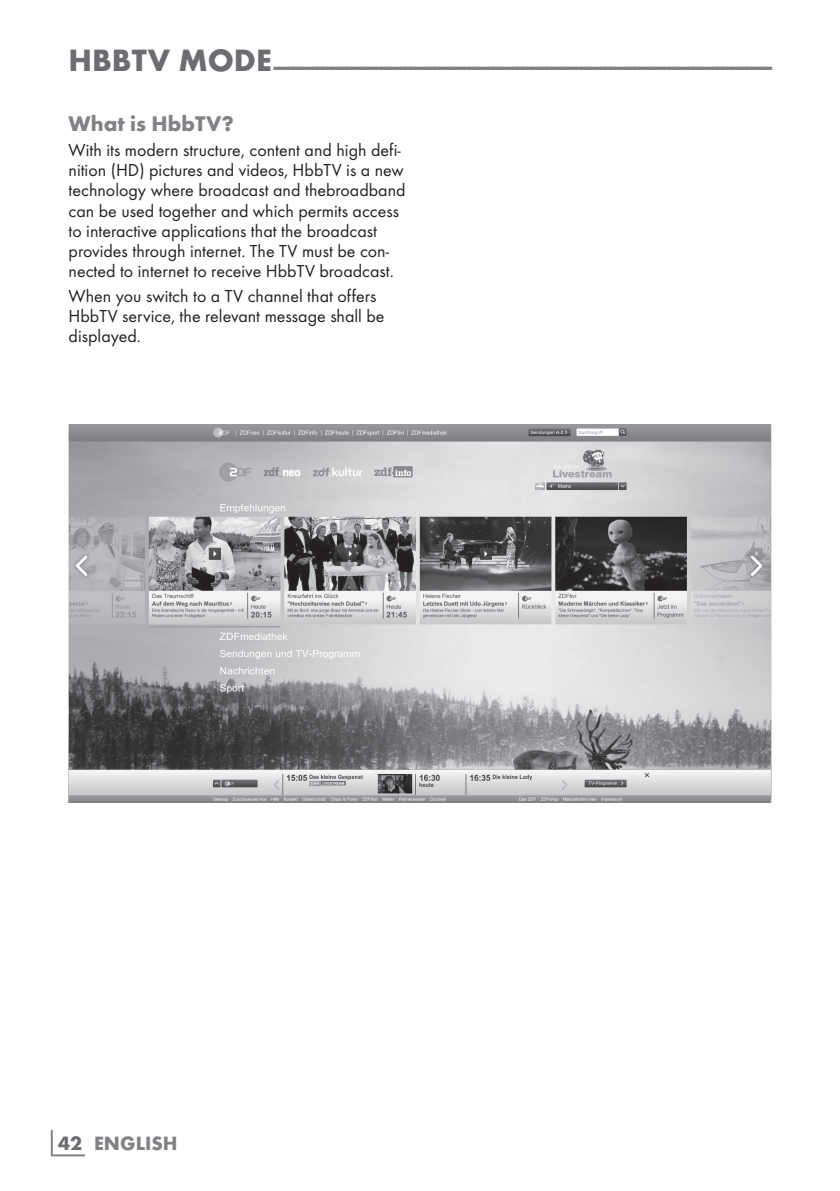
<style>
.page{position:relative;width:840px;height:1191px;background:#fff}
.page>*{position:absolute;margin:0;border:0;box-sizing:border-box;transform-origin:0 0}
.t1{font:700 24px "Futura TOT";color:#808285}
.t2{font:700 22px "Futura TOT";color:#808285}
.t3{font:700 20px "Futura TOT";color:#808285}
.t4{font:18px/20px "Futura TOT Boo";color:#231f20}
.s1{font-size:32px;color:#6c6d70}
.s2{color:#6c6d70}
</style>
<div class="page">
<hr style="left:51px;top:1129px;width:2px;height:26px;background:#808285">
<hr style="left:51px;top:1154px;width:34px;height:2px;background:#808285">
<img style="left:69px;top:424px;width:702px;height:378px">
<h1 class="t1" style="left:69px;top:51px;width:704px"><span class="s1">HBBTV MODE</span>------------------------------------------------------------------------------------------------------</h1>
<p class="t2" style="left:69px;top:110px;width:166px">What is HbbTV?</p>
<p class="t4" style="left:69px;top:140px;width:338px">With its modern structure, content and high defi&shy;nition (HD) pictures and videos, HbbTV is a new technology where broadcast and thebroadband can be used together and which permits access to interactive applications that the broadcast provides through internet. The TV must be con&shy;nected to internet to receive HbbTV broadcast.</p>
<p class="t4" style="left:69px;top:286px;width:317px">When you switch to a TV channel that offers<br>HbbTV service, the relevant message shall be displayed.</p>
<p class="t3" style="left:58px;top:1131px;width:121px"><span class="s2">42</span> ENGLISH</p>
</div>
